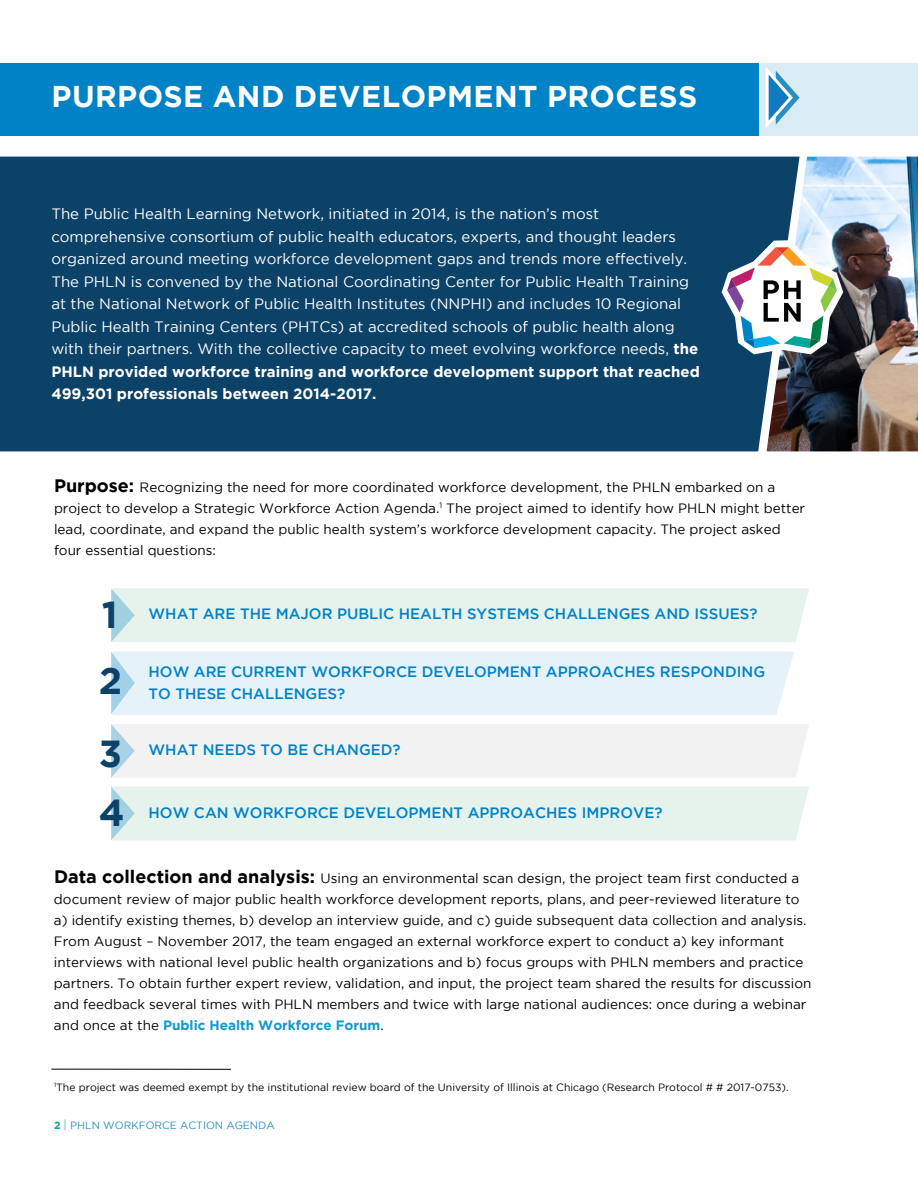
<style>
.page{position:relative;width:918px;height:1188px;background:#fff}
.page>*{position:absolute;margin:0;border:0;box-sizing:border-box;transform-origin:0 0}
.t1{font:700 37.5px/66.2px "Gotham";color:#0c4168}
.t2{font:700 30px "Gotham";letter-spacing:.015em;color:#fff}
.t3{font:15px/22.5px "Gotham";color:#fff}
.t4{font:500 15px/22.5px "Gotham";color:#0082c6}
.t5{font:13.5px/21px "Gotham";color:#000}
.t6{font:10.5px "Gotham";color:#000}
.t7{font:10.5px "Gotham";color:#298fc2}
.s1{font-weight:700}
.s2{font-weight:700;font-size:18px}
.s3{font-weight:700;color:#1498cb}
.s4{font-weight:700;color:#00a796}
.s5{font-weight:300;font-size:12px;color:#00a796}
</style>
<div class="page">
<div style="left:112px;top:651px;width:682px;height:64px;background:#e6f2f9"></div>
<img style="left:800px;top:157px;width:118px;height:294px">
<div style="left:758px;top:63px;width:160px;height:72px;background:#d9ecf6"></div>
<div style="left:0;top:63px;width:758px;height:72px;background:#0082c6"></div>
<div style="left:111px;top:588px;width:698px;height:54px;background:#e6f2ec"></div>
<div style="left:111px;top:724px;width:698px;height:54px;background:#f2f2f3"></div>
<div style="left:111px;top:786px;width:698px;height:54px;background:#e6f2ec"></div>
<svg style="left:111px;top:651px;width:24px;height:63px;background:#c4e1f1"></svg>
<svg style="left:765px;top:67px;width:35px;height:61px"></svg>
<div style="left:0;top:157px;width:800px;height:294px;background:#0c4168"></div>
<svg style="left:722px;top:240px;width:121px;height:114px"></svg>
<hr style="left:51px;top:1069px;width:180px;height:1px;background:#000">
<h2 class="t2" style="left:52px;top:79px;width:647px">PURPOSE AND DEVELOPMENT PROCESS</h2>
<p class="t3" style="left:51px;top:202px;width:650px">The Public Health Learning Network, initiated in 2014, is the nation’s most comprehensive consortium of public health educators, experts, and thought leaders organized around meeting workforce development gaps and trends more effectively.<br>The PHLN is convened by the National Coordinating Center for Public Health Training at the National Network of Public Health Institutes (NNPHI) and includes 10 Regional Public Health Training Centers (PHTCs) at accredited schools of public health along with their partners. With the collective capacity to meet evolving workforce needs, <span class="s1">the PHLN provided workforce training and workforce development support that reached 499,301 professionals between 2014-2017.</span></p>
<p class="t5" style="left:54px;top:476px;width:753px"><span class="s2">Purpose:</span> Recognizing the need for more coordinated workforce development, the PHLN embarked on a project to develop a Strategic Workforce Action Agenda.<sup>1</sup> The project aimed to identify how PHLN might better lead, coordinate, and expand the public health system’s workforce development capacity. The project asked four essential questions:</p>
<h1 class="t1" style="left:99px;top:581px;width:25px">1<br>2</h1>
<h1 class="t1" style="left:99px;top:723px;width:27px;line-height:59.6px">3<br>4</h1>
<p class="t4" style="left:149px;top:602px;width:611px">WHAT ARE THE MAJOR PUBLIC HEALTH SYSTEMS CHALLENGES AND ISSUES?</p>
<p class="t4" style="left:149px;top:660px;width:618px">HOW ARE CURRENT WORKFORCE DEVELOPMENT APPROACHES RESPONDING<br>TO THESE CHALLENGES?</p>
<p class="t4" style="left:149px;top:738px;width:254px">WHAT NEEDS TO BE CHANGED?</p>
<p class="t4" style="left:149px;top:801px;width:515px">HOW CAN WORKFORCE DEVELOPMENT APPROACHES IMPROVE?</p>
<p class="t5" style="left:54px;top:868px;width:759px"><span class="s2">Data collection and analysis:</span> Using an environmental scan design, the project team first conducted a document review of major public health workforce development reports, plans, and peer-reviewed literature to a) identify existing themes, b) develop an interview guide, and c) guide subsequent data collection and analysis.<br>From August – November 2017, the team engaged an external workforce expert to conduct a) key informant interviews with national level public health organizations and b) focus groups with PHLN members and practice partners. To obtain further expert review, validation, and input, the project team shared the results for discussion and feedback several times with PHLN members and twice with large national audiences: once during a webinar and once at the <span class="s3">Public Health Workforce Forum</span>.</p>
<p class="t6" style="left:54px;top:1081px;width:736px"><sup>1</sup>The project was deemed exempt by the institutional review board of the University of Illinois at Chicago (Research Protocol # # 2017-0753).</p>
<p class="t7" style="left:54px;top:1120px;width:222px"><span class="s4">2</span> <span class="s5">|</span> PHLN WORKFORCE ACTION AGENDA</p>
</div>
